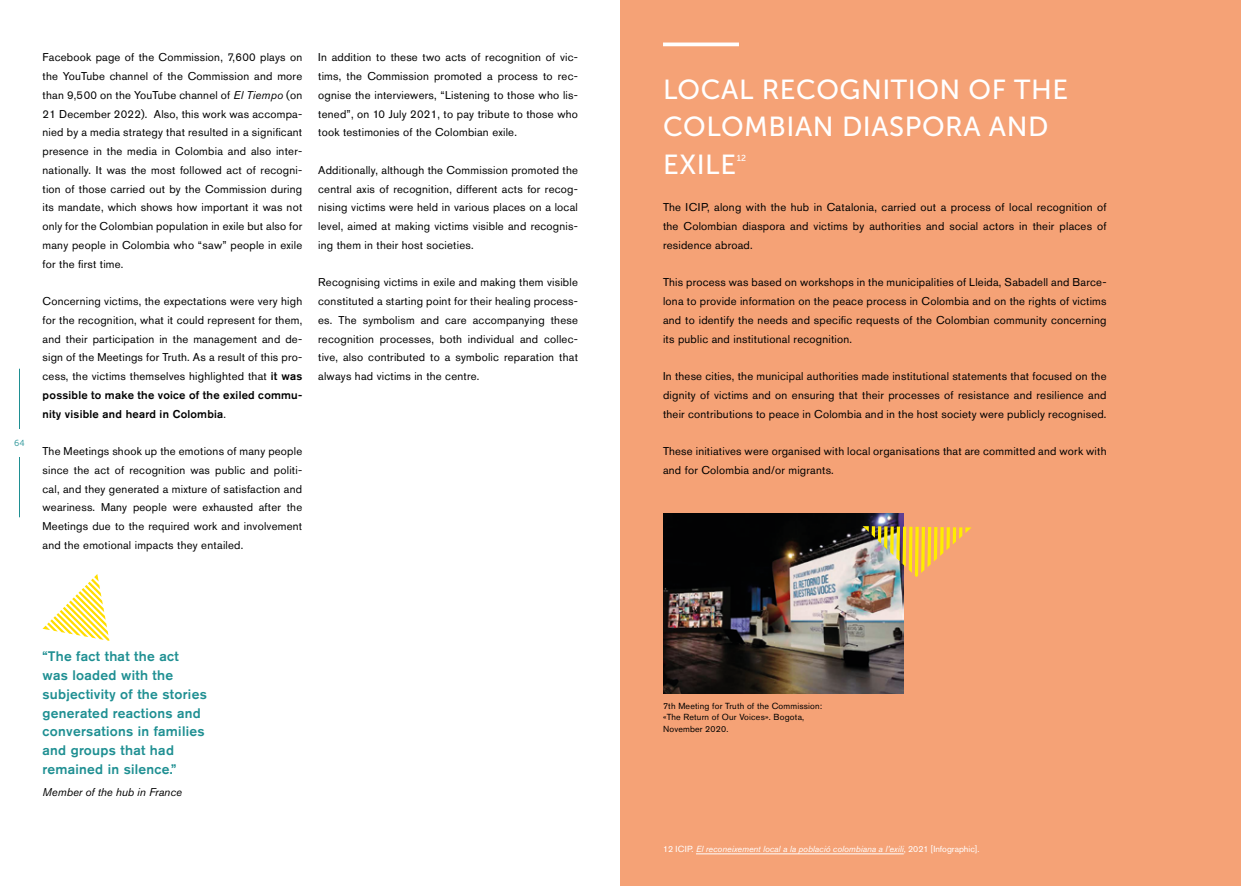
<style>
.page{position:relative;width:1241px;height:886px;background:#fff}
.page>*{position:absolute;margin:0;border:0;box-sizing:border-box;transform-origin:0 0}
.t1{font:27.5px/37.5px "Museo Sans 500";letter-spacing:.02em;color:#fff}
.t2{font:500 13.75px/18.8px "Akzidenz Grotesk Pro";letter-spacing:.02em;color:#1e8f92}
.t3{font:11.25px/18.8px "Akzidenz Grotesk Pro";letter-spacing:.02em;color:#000;text-align:justify}
.t4{font:italic 11.25px "Akzidenz Grotesk Pro";color:#000}
.t5{font:8.75px/11.2px "Akzidenz Grotesk Pro";letter-spacing:.02em;color:#000}
.t6{font:italic 8.75px "Akzidenz Grotesk Pro";color:#fff}
.t7{font:8.75px "Museo Sans 300";color:#1e8f92}
.t8{font:8.75px "Museo Sans 500";color:#fff}
.s1{font-style:italic}
.s2{font-weight:500}
.s3{font-style:normal}
</style>
<div class="page">
<hr style="left:19px;top:369px;width:1px;height:60px;background:#1e8f92">
<hr style="left:19px;top:457px;width:1px;height:60px;background:#1e8f92">
<svg style="left:43px;top:574px;width:66px;height:67px"></svg>
<div style="left:620px;top:0;width:620px;height:886px;background:#f5a276"></div>
<hr style="left:696px;top:853px;width:207px;height:1px;background:#fff">
<hr style="left:663px;top:43px;width:75px;height:3px;background:#fff">
<img style="left:663px;top:514px;width:240px;height:180px">
<img style="left:862px;top:526px;width:109px;height:51px">
<p class="t7" style="left:14px;top:438px;width:12px">64</p>
<p class="t3" style="left:43px;top:48px;width:261px">Facebook page of the Commission, 7,600 plays on the YouTube channel of the Commission and more than 9,500 on the YouTube channel of <span class="s1">El Tiempo</span> (on 21 December 2022). Also, this work was accompa&shy;nied by a media strategy that resulted in a significant presence in the media in Colombia and also inter&shy;nationally. It was the most followed act of recogni&shy;tion of those carried out by the Commission during its mandate, which shows how important it was not only for the Colombian population in exile but also for many people in Colombia who “saw” people in exile for the first time.</p>
<p class="t3" style="left:43px;top:292px;width:261px">Concerning victims, the expectations were very high for the recognition, what it could represent for them, and their participation in the management and de&shy;sign of the Meetings for Truth. As a result of this pro&shy;cess, the victims themselves highlighted that <span class="s2">it was possible to make the voice of the exiled commu&shy;nity visible and heard in Colombia</span>.</p>
<p class="t3" style="left:43px;top:442px;width:261px">The Meetings shook up the emotions of many people since the act of recognition was public and politi&shy;cal, and they generated a mixture of satisfaction and weariness. Many people were exhausted after the Meetings due to the required work and involvement and the emotional impacts they entailed.</p>
<p class="t3" style="left:318px;top:48px;width:261px">In addition to these two acts of recognition of vic&shy;tims, the Commission promoted a process to rec&shy;ognise the interviewers, “Listening to those who lis&shy;tened”, on 10 July 2021, to pay tribute to those who took testimonies of the Colombian exile.</p>
<p class="t3" style="left:318px;top:160px;width:261px">Additionally, although the Commission promoted the central axis of recognition, different acts for recog&shy;nising victims were held in various places on a local level, aimed at making victims visible and recognis&shy;ing them in their host societies.</p>
<p class="t3" style="left:318px;top:273px;width:261px">Recognising victims in exile and making them visible constituted a starting point for their healing process&shy;es. The symbolism and care accompanying these recognition processes, both individual and collec&shy;tive, also contributed to a symbolic reparation that always had victims in the centre.</p>
<p class="t2" style="left:43px;top:647px;width:166px">“The fact that the act was loaded with the subjectivity of the stories generated reactions and conversations in families and groups that had remained in silence.”</p>
<p class="t4" style="left:43px;top:785px;width:141px">Member of the hub in France</p>
<h1 class="t1" style="left:663px;top:71px;width:406px">LOCAL RECOGNITION OF THE<br>COLOMBIAN DIASPORA AND<br>EXILE</h1>
<p class="t8" style="left:736px;top:153px;width:11px">12</p>
<p class="t3" style="left:663px;top:198px;width:445px">The ICIP, along with the hub in Catalonia, carried out a process of local recognition of the Colombian diaspora and victims by authorities and social actors in their places of residence abroad.</p>
<p class="t3" style="left:663px;top:273px;width:445px">This process was based on workshops in the municipalities of Lleida, Sabadell and Barce&shy;lona to provide information on the peace process in Colombia and on the rights of victims and to identify the needs and specific requests of the Colombian community concerning its public and institutional recognition.</p>
<p class="t3" style="left:663px;top:367px;width:445px">In these cities, the municipal authorities made institutional statements that focused on the dignity of victims and on ensuring that their processes of resistance and resilience and their contributions to peace in Colombia and in the host society were publicly recognised.</p>
<p class="t3" style="left:663px;top:442px;width:445px">These initiatives were organised with local organisations that are committed and work with and for Colombia and/or migrants.</p>
<p class="t5" style="left:663px;top:700px;width:161px">7th Meeting for Truth of the Commission: «The Return of Our Voices». Bogota,<br>November 2020.</p>
<p class="t6" style="left:663px;top:843px;width:318px"><span class="s3">12 ICIP.</span> El reconeixement local a la població colombiana a l’exili<span class="s3">, 2021 [Infographic].</span></p>
</div>
